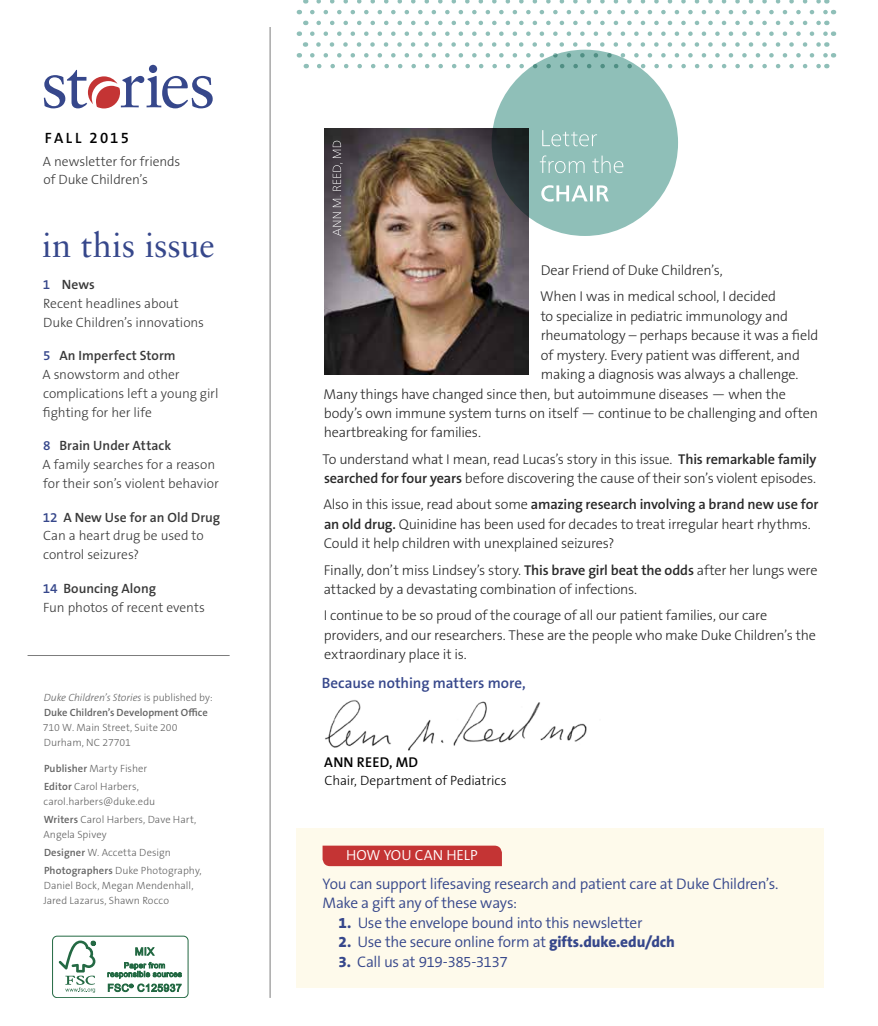
<style>
.page{position:relative;width:878px;height:1026px;background:#fff}
.page>*{position:absolute;margin:0;border:0;box-sizing:border-box;transform-origin:0 0}
.t1{font:34.5px "Sabon";letter-spacing:-.005em;color:#36478b}
.t2{font:300 15.3px/19.5px "The Sans B W4";letter-spacing:-.02em;color:#36478b}
.t3{font:600 15px "The Sans B W6";color:#36478b}
.t4{font:600 15px "The Sans B W6";letter-spacing:.14em;color:#000}
.t5{font:300 14.7px "The Sans B W4";color:#fff}
.t6{font:300 14.25px/19.5px "The Sans B W3";letter-spacing:-.015em;color:#292929}
.t7{font:600 14.25px "The Sans B W6";letter-spacing:-.01em;color:#292929}
.t8{font:600 14.25px "The Sans B W6";letter-spacing:.015em;color:#000}
.t9{font:300 13.5px/18.8px "The Sans B W3";letter-spacing:-.005em;color:#393939}
.t10{font:600 13.5px "The Sans B W6";letter-spacing:.005em;color:#393939}
.t11{font:300 13.5px "The Sans B W3";letter-spacing:-.005em;color:#000}
.t12{font:300 10.5px/18px "The Sans B W3";letter-spacing:.005em;color:#636363}
.t13{font:italic 300 10.5px "The Sans B W3";letter-spacing:-.01em;color:#636363}
.t14{font:600 10.5px "The Sans B W6";color:#636363}
.s1{color:#36478b}
.s2{font-style:normal}
.s3{font-family:"The Sans B W6";font-weight:600}
.s4{font-family:"The Sans B W3";font-weight:300}
.s5{font-family:"The Sans B W8";font-weight:800}
</style>
<div class="page">
<div style="left:296px;top:828px;width:528px;height:160px;background:#fefaeb"></div>
<img style="left:324px;top:129px;width:204px;height:245px">
<svg style="left:333px;top:141px;width:10px;height:95px"></svg>
<svg style="left:318px;top:0;width:501px;height:4px"></svg>
<svg style="left:312px;top:10px;width:514px;height:4px"></svg>
<svg style="left:318px;top:21px;width:501px;height:4px"></svg>
<svg style="left:312px;top:31px;width:514px;height:5px"></svg>
<svg style="left:318px;top:42px;width:501px;height:5px"></svg>
<svg style="left:312px;top:53px;width:514px;height:5px"></svg>
<svg style="left:319px;top:64px;width:500px;height:4px"></svg>
<div style="left:491px;top:50px;width:187px;height:186px;background:#8fbfb8;border-radius:50%"></div>
<svg style="left:541px;top:185px;width:67px;height:17px"></svg>
<svg style="left:540px;top:155px;width:83px;height:18px"></svg>
<svg style="left:542px;top:130px;width:55px;height:16px"></svg>
<hr style="left:270px;top:27px;width:1px;height:971px;background:#7c7c7c">
<div style="left:149px;top:65px;width:8px;height:8px;background:#36478b;border-radius:50%"></div>
<svg style="left:44px;top:70px;width:169px;height:38px"></svg>
<div style="left:322px;top:846px;width:180px;height:20px;background:#c43434"></div>
<img style="left:325px;top:700px;width:262px;height:51px">
<hr style="left:28px;top:655px;width:202px;height:1px;background:#7c7c7c">
<div style="left:52px;top:936px;width:136px;height:62px;border:1px solid #236943;border-radius:5px"></div>
<svg style="left:59px;top:941px;width:37px;height:52px"></svg>
<svg style="left:107px;top:947px;width:75px;height:45px"></svg>
<p class="t4" style="left:45px;top:129px;width:86px">FALL 2015</p>
<p class="t9" style="left:43px;top:152px;width:139px;line-height:18px">A newsletter for friends of Duke Children’s</p>
<h1 class="t1" style="left:42px;top:225px;width:174px">in this issue</h1>
<p class="t10" style="left:43px;top:276px;width:54px"><span class="s1">1</span> News</p>
<p class="t9" style="left:43px;top:294px;width:162px">Recent headlines about<br>Duke Children’s innovations</p>
<p class="t10" style="left:43px;top:347px;width:134px"><span class="s1">5</span> An Imperfect Storm</p>
<p class="t9" style="left:43px;top:365px;width:177px">A snowstorm and other complications left a young girl fighting for her life</p>
<p class="t10" style="left:43px;top:437px;width:129px"><span class="s1">8</span> Brain Under Attack</p>
<p class="t9" style="left:43px;top:455px;width:178px">A family searches for a reason for their son’s violent behavior</p>
<p class="t10" style="left:43px;top:508px;width:179px"><span class="s1">12</span> A New Use for an Old Drug</p>
<p class="t9" style="left:43px;top:527px;width:162px">Can a heart drug be used to control seizures?</p>
<p class="t10" style="left:43px;top:580px;width:115px"><span class="s1">14</span> Bouncing Along</p>
<p class="t9" style="left:43px;top:598px;width:163px">Fun photos of recent events</p>
<p class="t13" style="left:44px;top:691px;width:170px">Duke Children’s Stories <span class="s2">is published by:</span></p>
<p class="t14" style="left:44px;top:706px;width:165px">Duke Children’s Development Office</p>
<p class="t12" style="left:43px;top:720px;width:136px;line-height:15px">710 W. Main Street, Suite 200<br>Durham, NC 27701</p>
<p class="t12" style="left:44px;top:759px;width:105px"><span class="s3">Publisher</span> Marty Fisher<br><span class="s3">Editor</span> Carol Harbers,</p>
<p class="t12" style="left:44px;top:792px;width:154px">carol.harbers@duke.edu<br><span class="s3">Writers</span> Carol Harbers, Dave Hart,</p>
<p class="t12" style="left:43px;top:825px;width:160px">Angela Spivey<br><span class="s3">Designer</span> W. Accetta Design<br><span class="s3">Photographers</span> Duke Photography,</p>
<p class="t12" style="left:43px;top:878px;width:152px;line-height:15px">Daniel Bock, Megan Mendenhall,<br>Jared Lazarus, Shawn Rocco</p>
<p class="t6" style="left:540px;top:257px;width:237px;line-height:26.2px">Dear Friend of Duke Children’s,<br>When I was in medical school, I decided</p>
<p class="t6" style="left:540px;top:306px;width:249px">to specialize in pediatric immunology and</p>
<p class="t6" style="left:540px;top:326px;width:279px">rheumatology – perhaps because it was a field</p>
<p class="t6" style="left:541px;top:345px;width:260px">of mystery. Every patient was different, and</p>
<p class="t6" style="left:540px;top:365px;width:259px">making a diagnosis was always a challenge.</p>
<p class="t6" style="left:323px;top:384px;width:464px">Many things have changed since then, but autoimmune diseases — when the</p>
<p class="t6" style="left:324px;top:404px;width:495px">body’s own immune system turns on itself — continue to be challenging and often</p>
<p class="t6" style="left:324px;top:423px;width:159px">heartbreaking for families.</p>
<p class="t6" style="left:322px;top:449px;width:495px">To understand what I mean, read Lucas’s story in this issue. <span class="s3">This remarkable family searched for four years</span> before discovering the cause of their son’s violent episodes.</p>
<p class="t7" style="left:323px;top:496px;width:496px"><span class="s4">Also in this issue, read about some</span> amazing research involving a brand new use for</p>
<p class="t6" style="left:324px;top:514px;width:488px"><span class="s3">an old drug.</span> Quinidine has been used for decades to treat irregular heart rhythms.<br>Could it help children with unexplained seizures?</p>
<p class="t6" style="left:324px;top:560px;width:495px">Finally, don’t miss Lindsey’s story. <span class="s3">This brave girl beat the odds</span> after her lungs were attacked by a devastating combination of infections.</p>
<p class="t6" style="left:324px;top:606px;width:493px">I continue to be so proud of the courage of all our patient families, our care providers, and our researchers. These are the people who make Duke Children’s the extraordinary place it is.</p>
<p class="t3" style="left:322px;top:673px;width:205px">Because nothing matters more,</p>
<p class="t8" style="left:324px;top:753px;width:95px">ANN REED, MD</p>
<p class="t11" style="left:324px;top:772px;width:183px">Chair, Department of Pediatrics</p>
<p class="t5" style="left:346px;top:846px;width:133px">HOW YOU CAN HELP</p>
<p class="t2" style="left:322px;top:874px;width:457px">You can support lifesaving research and patient care at Duke Children’s.<br>Make a gift any of these ways:</p>
<p class="t2" style="left:338px;top:913px;width:305px"><span class="s5">1.</span> Use the envelope bound into this newsletter</p>
<p class="t2" style="left:338px;top:932px;width:338px"><span class="s5">2.</span> Use the secure online form at <span class="s5">gifts.duke.edu/dch</span></p>
<p class="t2" style="left:338px;top:952px;width:171px"><span class="s5">3.</span> Call us at 919-385-3137</p>
</div>
